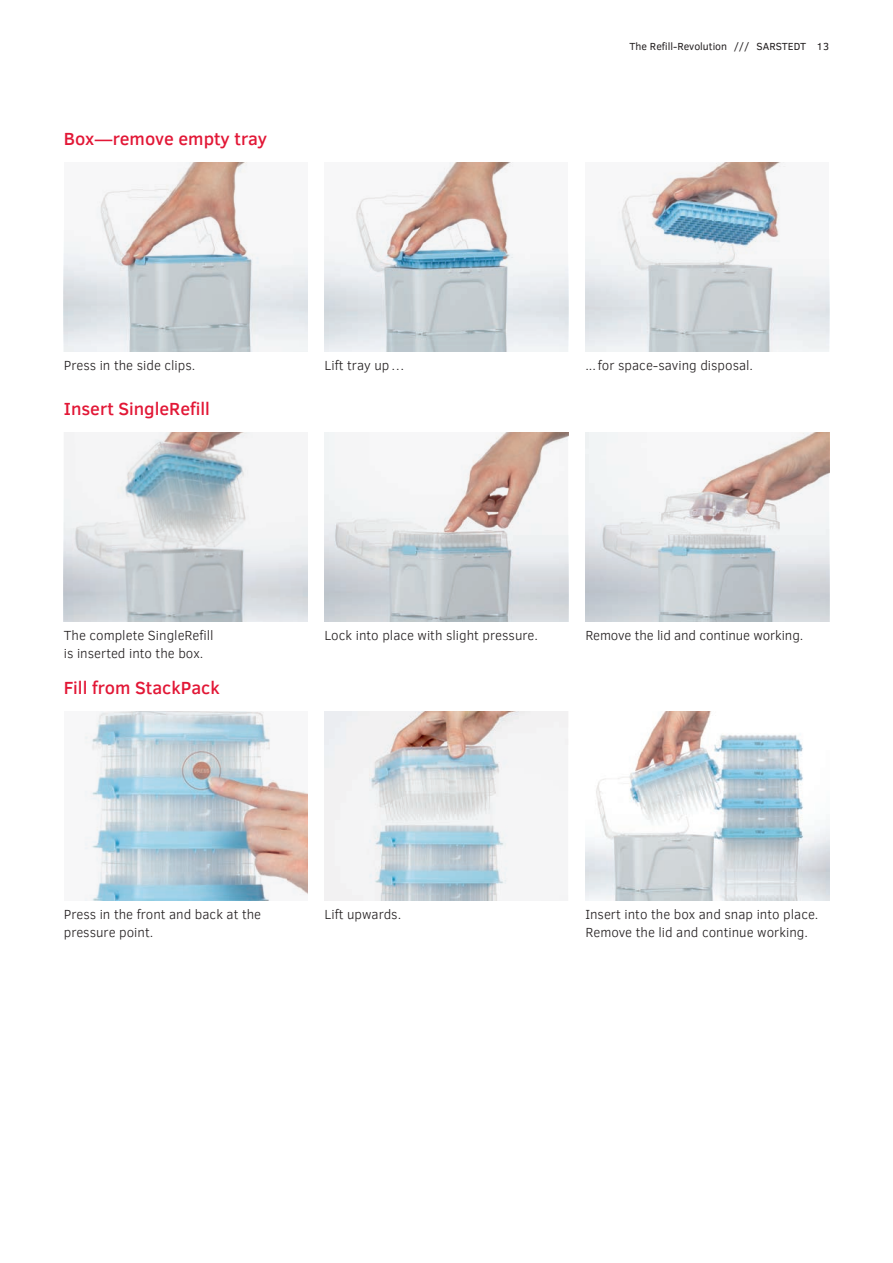
<style>
.page{position:relative;width:893px;height:1263px;background:#fff}
.page>*{position:absolute;margin:0;border:0;box-sizing:border-box;transform-origin:0 0}
.t1{font:500 18px "Clear Sans";color:#e21736}
.t2{font:300 13.5px/18px "Clear Sans";color:#231f20}
.t3{font:10.5px "Clear Sans";color:#231f20}
</style>
<div class="page">
<img style="left:64px;top:163px;width:244px;height:189px">
<img style="left:84px;top:712px;width:224px;height:189px">
<img style="left:64px;top:433px;width:244px;height:189px">
<img style="left:325px;top:163px;width:243px;height:189px">
<img style="left:325px;top:712px;width:243px;height:189px">
<img style="left:325px;top:433px;width:243px;height:189px">
<img style="left:585px;top:163px;width:244px;height:189px">
<img style="left:585px;top:712px;width:244px;height:189px">
<img style="left:585px;top:433px;width:244px;height:189px">
<h1 class="t1" style="left:64px;top:126px;width:205px">Box—remove empty tray</h1>
<p class="t3" style="left:630px;top:39px;width:201px">The Refill-Revolution /// SARSTEDT 13</p>
<p class="t2" style="left:64px;top:356px;width:133px">Press in the side clips.</p>
<h1 class="t1" style="left:64px;top:396px;width:148px">Insert SingleRefill</h1>
<p class="t2" style="left:64px;top:626px;width:151px">The complete SingleRefill is inserted into the box.</p>
<h1 class="t1" style="left:64px;top:675px;width:157px">Fill from StackPack</h1>
<p class="t2" style="left:325px;top:356px;width:82px">Lift tray up…</p>
<p class="t2" style="left:585px;top:356px;width:169px">...for space-saving disposal.</p>
<p class="t2" style="left:325px;top:626px;width:215px">Lock into place with slight pressure.</p>
<p class="t2" style="left:585px;top:626px;width:219px">Remove the lid and continue working.</p>
<p class="t2" style="left:64px;top:905px;width:199px">Press in the front and back at the pressure point.</p>
<p class="t2" style="left:325px;top:905px;width:78px">Lift upwards.</p>
<p class="t2" style="left:585px;top:905px;width:235px">Insert into the box and snap into place.<br>Remove the lid and continue working.</p>
</div>
